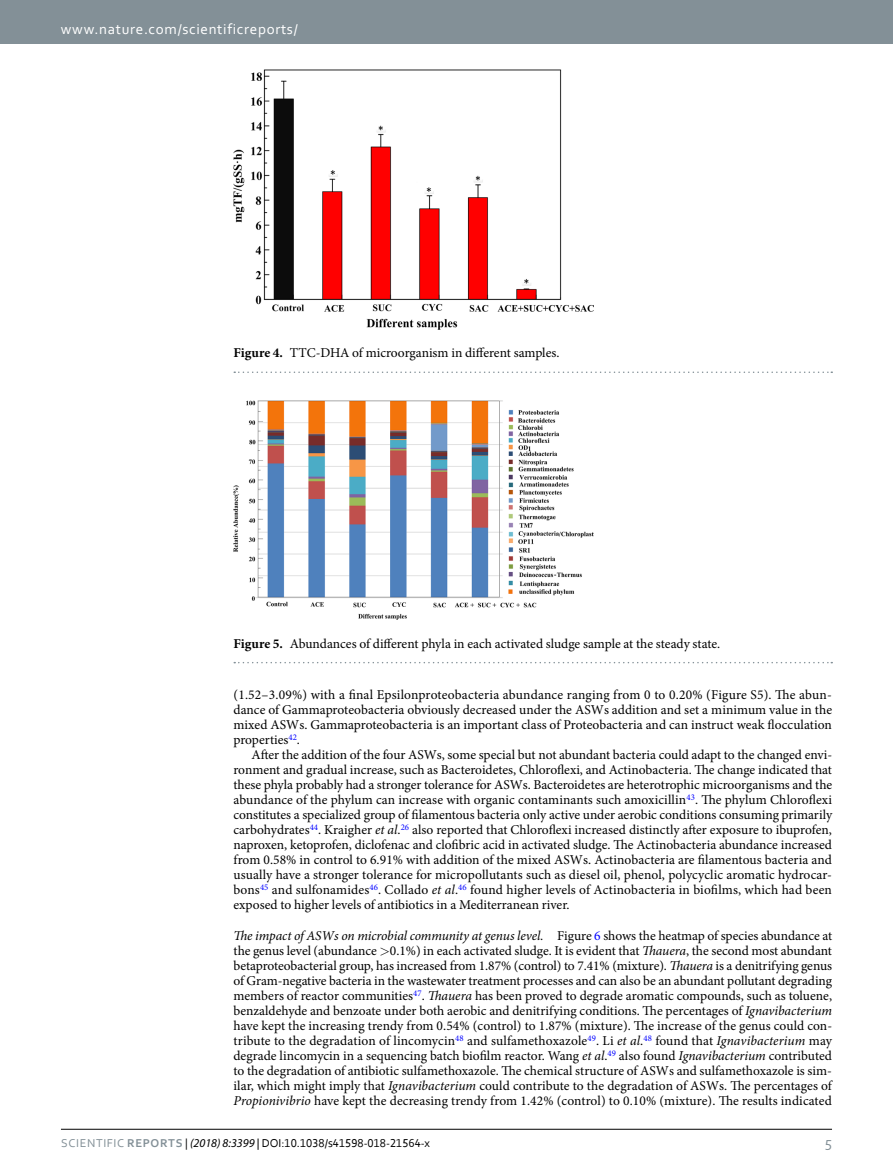
<style>
.page{position:relative;width:893px;height:1174px;background:#fff}
.page>*{position:absolute;margin:0;border:0;box-sizing:border-box;transform-origin:0 0}
.t1{font:15px "Corbel 2";letter-spacing:.045em;color:#fff}
.t2{font:15px "Corbel 2";color:#839097}
.t3{font:13.5px/15px "Minion Pro";color:#000;text-align:justify}
.t4{font:12px "Corbel";color:#000}
.s1{font-weight:700}
.s2{font-style:italic}
.s3{color:#00f}
.s4{font-family:"Corbel 2";color:#839097}
.s5{font-family:"Corbel Bold 2";color:#839097}
.s6{font-family:"Corbel 2"}
.s7{font-family:"Myriad Pro";font-style:italic}
</style>
<div class="page">
<div style="left:0;top:0;width:893px;height:43px;background:#839097"></div>
<hr style="left:61px;top:1129px;width:771px;height:1px;background:#000">
<img style="left:233px;top:70px;width:360px;height:259px">
<svg style="left:234px;top:371px;width:598px;height:2px"></svg>
<img style="left:233px;top:401px;width:360px;height:219px">
<svg style="left:234px;top:662px;width:598px;height:1px"></svg>
<p class="t1" style="left:61px;top:19px;width:238px">www.nature.com/scientificreports/</p>
<p class="t3" style="left:233px;top:345px;width:327px"><span class="s1">Figure 4.</span> TTC-DHA of microorganism in different samples.</p>
<p class="t3" style="left:233px;top:636px;width:488px"><span class="s1">Figure 5.</span> Abundances of different phyla in each activated sludge sample at the steady state.</p>
<p class="t3" style="left:233px;top:687px;width:600px">(1.52–3.09%) with a final Epsilonproteobacteria abundance ranging from 0 to 0.20% (Figure S5). The abun&shy;dance of Gammaproteobacteria obviously decreased under the ASWs addition and set a minimum value in the mixed ASWs. Gammaproteobacteria is an important class of Proteobacteria and can instruct weak flocculation properties<sup>42</sup>.</p>
<p class="t3" style="left:233px;top:747px;width:600px;text-indent:18px">After the addition of the four ASWs, some special but not abundant bacteria could adapt to the changed envi&shy;ronment and gradual increase, such as Bacteroidetes, Chloroflexi, and Actinobacteria. The change indicated that these phyla probably had a stronger tolerance for ASWs. Bacteroidetes are heterotrophic microorganisms and the abundance of the phylum can increase with organic contaminants such amoxicillin<sup>43</sup>. The phylum Chloroflexi constitutes a specialized group of filamentous bacteria only active under aerobic conditions consuming primarily carbohydrates<sup>44</sup>. Kraigher <span class="s2">et al</span>.<sup>26</sup> also reported that Chloroflexi increased distinctly after exposure to ibuprofen, naproxen, ketoprofen, diclofenac and clofibric acid in activated sludge. The Actinobacteria abundance increased from 0.58% in control to 6.91% with addition of the mixed ASWs. Actinobacteria are filamentous bacteria and usually have a stronger tolerance for micropollutants such as diesel oil, phenol, polycyclic aromatic hydrocar&shy;bons<sup>45</sup> and sulfonamides<sup>46</sup>. Collado <span class="s2">et al</span>.<sup>46</sup> found higher levels of Actinobacteria in biofilms, which had been exposed to higher levels of antibiotics in a Mediterranean river.</p>
<p class="t3" style="left:233px;top:928px;width:600px"><span class="s2">The impact of ASWs on microbial community at genus level.</span> Figure <span class="s3">6</span> shows the heatmap of species abundance at the genus level (abundance 0.1%) in each activated sludge. It is evident that <span class="s2">Thauera</span>, the second most abundant betaproteobacterial group, has increased from 1.87% (control) to 7.41% (mixture). <span class="s2">Thauera</span> is a denitrifying genus of Gram-negative bacteria in the wastewater treatment processes and can also be an abundant pollutant degrading members of reactor communities<sup>47</sup>. <span class="s2">Thauera</span> has been proved to degrade aromatic compounds, such as toluene, benzaldehyde and benzoate under both aerobic and denitrifying conditions. The percentages of <span class="s2">Ignavibacterium </span>have kept the increasing trendy from 0.54% (control) to 1.87% (mixture). The increase of the genus could con&shy;tribute to the degradation of lincomycin<sup>48</sup> and sulfamethoxazole<sup>49</sup>. Li <span class="s2">et al</span>.<sup>48</sup> found that <span class="s2">Ignavibacterium</span> may degrade lincomycin in a sequencing batch biofilm reactor. Wang <span class="s2">et al</span>.<sup>49</sup> also found <span class="s2">Ignavibacterium</span> contributed to the degradation of antibiotic sulfamethoxazole. The chemical structure of ASWs and sulfamethoxazole is sim&shy;ilar, which might imply that <span class="s2">Ignavibacterium</span> could contribute to the degradation of ASWs. The percentages of <span class="s2">Propionivibrio</span> have kept the decreasing trendy from 1.42% (control) to 0.10% (mixture). The results indicated</p>
<p class="t4" style="left:61px;top:1135px;width:370px"><span class="s4">SCiENtifiC</span> <span class="s5">REPORTS</span> <span class="s6">|</span> <span class="s7">(2018) 8:3399</span> | DOI:10.1038/s41598-018-21564-x</p>
<p class="t2" style="left:825px;top:1132px;width:9px">5</p>
</div>
